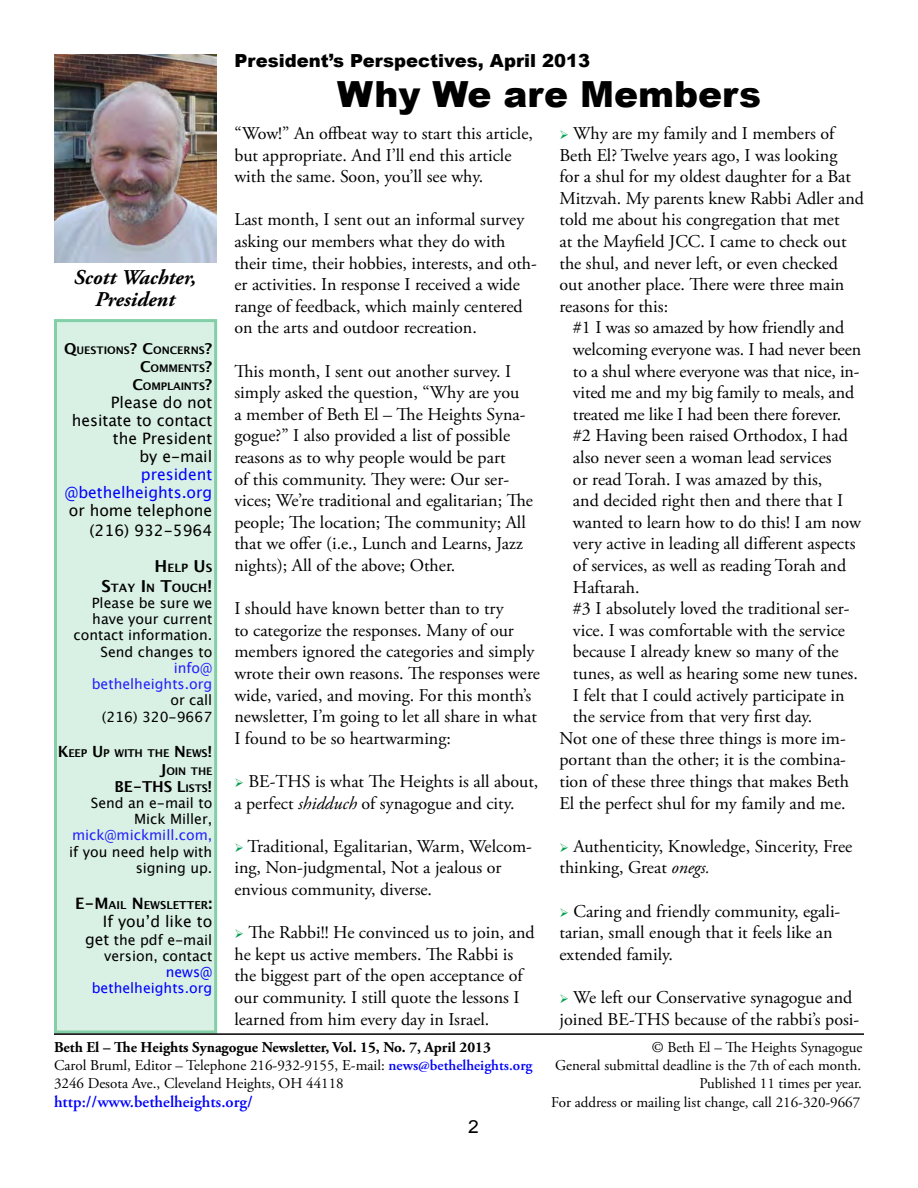
<style>
.page{position:relative;width:918px;height:1188px;background:#fff}
.page>*{position:absolute;margin:0;border:0;box-sizing:border-box;transform-origin:0 0}
.t1{font:900 36px "Arial";color:#000}
.t2{font:italic 700 21px/22.5px "Adobe Garamond Pro";color:#000;text-align:center}
.t3{font:18px/21.6px "Adobe Garamond Pro";color:#000}
.t4{font:900 18px "Arial";color:#000}
.t5{font:18px "Arial";color:#000;scale:1.07 1}
.t6{font:600 16.5px "Adobe Garamond Pro";color:#00f}
.t7{font:15.75px/18px "Lucida Grande";color:#000;text-align:right}
.t8{font:15.75px/18px "Lucida Grande";color:#00f;text-align:right}
.t9{font:700 15.15px "Lucida Grande";color:#000}
.t10{font:15px "Adobe Garamond Pro";color:#000}
.t11{font:700 15px "Adobe Garamond Pro";color:#000}
.t12{font:14.1px/16.2px "Lucida Grande";color:#000;text-align:right}
.t13{font:14.1px/16.2px "Lucida Grande";color:#2320ff;text-align:right}
.t14{font:14.1px/16.2px "Lucida Grande";color:#00f;text-align:right}
.t15{font:700 11.55px/19.8px "Lucida Grande";color:#000;text-align:right}
.t16{font:700 10.95px "Lucida Grande";color:#000}
.t17{font:700 10.8px "Lucida Grande";letter-spacing:-.015em;color:#000}
.t18{font:700 10.65px "Lucida Grande";color:#000}
.t19{font:700 10.5px/18px "Lucida Grande";letter-spacing:-.015em;color:#000;text-align:right}
.s1{font-size:15px}
.s2{font-size:16.5px}
.s3{font-size:15.45px}
.s4{font-size:15.15px}
.s5{font-size:10.65px}
.s6{font-size:15.75px}
.s7{color:#009e4d}
.s8{font-style:italic}
.s9{font-weight:600;color:#00f}
</style>
<div class="page">
<div style="left:54px;top:319px;width:163px;height:715px;background:#d9f0e4"></div>
<hr style="left:54px;top:1033px;width:810px;height:2px;background:#000">
<img style="left:54px;top:54px;width:162px;height:209px">
<p class="t2" style="left:74px;top:267px;width:124px">Scott Wachter,<br>President</p>
<p class="t19" style="left:64px;top:341px;width:150px"><span class="s1">Q</span>UESTIONS<span class="s1">? C</span>ONCERNS<span class="s1">?<br>C</span>OMMENTS<span class="s1">?<br>C</span>OMPLAINTS<span class="s1">?</span></p>
<p class="t7" style="left:72px;top:394px;width:142px">Please do not hesitate to contact the President<br>by e-mail</p>
<p class="t8" style="left:65px;top:466px;width:149px">president @bethelheights.org</p>
<p class="t7" style="left:69px;top:501px;width:145px;line-height:19.8px">or home telephone (216) 932-5964</p>
<p class="t15" style="left:101px;top:558px;width:112px"><span class="s2">H</span>ELP <span class="s2">U</span>S<br><span class="s2">S</span>TAY <span class="s2">I</span> N <span class="s2">T</span>OUCH <span class="s2">!</span></p>
<p class="t12" style="left:74px;top:595px;width:140px">Please be sure we have your current contact information.<br>Send changes to</p>
<p class="t13" style="left:92px;top:660px;width:122px">info@ bethelheights.org</p>
<p class="t12" style="left:102px;top:693px;width:112px">or call<br>(216) 320-9667</p>
<p class="t17" style="left:58px;top:745px;width:156px"><span class="s3">K</span>EEP <span class="s3">U</span> P WITH TH E <span class="s3">N</span> EWS<span class="s3">!</span></p>
<p class="t18" style="left:160px;top:762px;width:54px"><span class="s4">J</span>OIN THE</p>
<p class="t9" style="left:115px;top:774px;width:99px">BE-THS L<span class="s5">ISTS</span>!</p>
<p class="t12" style="left:91px;top:795px;width:123px">Send an e-mail to<br>Mick Miller,</p>
<p class="t13" style="left:72px;top:827px;width:142px">mick@mickmill.com,</p>
<p class="t12" style="left:69px;top:844px;width:145px">if you need help with signing up.</p>
<p class="t16" style="left:75px;top:896px;width:139px"><span class="s6">E-M</span>AIL <span class="s6">N</span> EWSLETTER<span class="s6">:</span></p>
<p class="t7" style="left:103px;top:912px;width:111px">If you’d like to</p>
<p class="t12" style="left:85px;top:932px;width:129px"><span class="s6">get</span> the pdf e-mail version, contact</p>
<p class="t14" style="left:92px;top:964px;width:122px">news@ bethelheights.org</p>
<p class="t4" style="left:234px;top:47px;width:357px">President’s Perspectives, April 2013</p>
<h1 class="t1" style="left:337px;top:68px;width:425px">Why We are Members</h1>
<p class="t3" style="left:234px;top:123px;width:300px">“Wow!” An offbeat way to start this article, but appropriate. And I’ll end this article with the same. Soon, you’ll see why.</p>
<p class="t3" style="left:234px;top:210px;width:304px">Last month, I sent out an informal survey asking our members what they do with their time, their hobbies, interests, and oth&shy;er activities. In response I received a wide range of feedback, which mainly centered on the arts and outdoor recreation.</p>
<p class="t3" style="left:234px;top:361px;width:300px">This month, I sent out another survey. I simply asked the question, “Why are you<br>a member of Beth El – The Heights Syna&shy;gogue?” I also provided a list of possible reasons as to why people would be part<br>of this community. They were: Our ser&shy;vices; We’re traditional and egalitarian; The people; The location; The community; All that we offer (i.e., Lunch and Learns, Jazz nights); All of the above; Other.</p>
<p class="t3" style="left:234px;top:598px;width:307px">I should have known better than to try<br>to categorize the responses. Many of our members ignored the categories and simply wrote their own reasons. The responses were wide, varied, and moving. For this month’s newsletter, I’m going to let all share in what I found to be so heartwarming:</p>
<p class="t3" style="left:234px;top:771px;width:306px"><span class="s7">➢</span> BE-THS is what The Heights is all about, a perfect <span class="s8">shidduch</span> of synagogue and city.</p>
<p class="t3" style="left:234px;top:836px;width:299px"><span class="s7">➢</span> Traditional, Egalitarian, Warm, Welcom&shy;ing, Non-judgmental, Not a jealous or envious community, diverse.</p>
<p class="t3" style="left:234px;top:922px;width:302px"><span class="s7">➢</span> The Rabbi!! He convinced us to join, and he kept us active members. The Rabbi is the biggest part of the open acceptance of our community. I still quote the lessons I learned from him every day in Israel.</p>
<p class="t3" style="left:559px;top:123px;width:306px"><span class="s7">➢</span> Why are my family and I members of Beth El? Twelve years ago, I was looking<br>for a shul for my oldest daughter for a Bat Mitzvah. My parents knew Rabbi Adler and told me about his congregation that met<br>at the Mayfield JCC. I came to check out the shul, and never left, or even checked out another place. There were three main reasons for this:</p>
<p class="t3" style="left:573px;top:318px;width:273px">#1 I was so amazed by how friendly and</p>
<p class="t3" style="left:573px;top:339px;width:290px">welcoming everyone was. I had never been</p>
<p class="t3" style="left:573px;top:361px;width:288px">to a shul where everyone was that nice, in-</p>
<p class="t3" style="left:573px;top:382px;width:283px">vited me and my big family to meals, and</p>
<p class="t3" style="left:573px;top:404px;width:270px">treated me like I had been there forever.</p>
<p class="t3" style="left:573px;top:426px;width:276px">#2 Having been raised Orthodox, I had</p>
<p class="t3" style="left:573px;top:447px;width:260px">also never seen a woman lead services</p>
<p class="t3" style="left:573px;top:469px;width:251px">or read Torah. I was amazed by this,</p>
<p class="t3" style="left:573px;top:490px;width:272px">and decided right then and there that I</p>
<p class="t3" style="left:573px;top:512px;width:289px">wanted to learn how to do this! I am now</p>
<p class="t3" style="left:573px;top:534px;width:284px">very active in leading all different aspects</p>
<p class="t3" style="left:573px;top:555px;width:275px">of services, as well as reading Torah and</p>
<p class="t3" style="left:573px;top:577px;width:68px">Haftarah.</p>
<p class="t3" style="left:573px;top:598px;width:278px">#3 I absolutely loved the traditional ser-</p>
<p class="t3" style="left:573px;top:620px;width:274px">vice. I was comfortable with the service</p>
<p class="t3" style="left:573px;top:642px;width:267px">because I already knew so many of the</p>
<p class="t3" style="left:573px;top:663px;width:286px">tunes, as well as hearing some new tunes.</p>
<p class="t3" style="left:573px;top:685px;width:273px">I felt that I could actively participate in</p>
<p class="t3" style="left:573px;top:706px;width:241px">the service from that very first day.</p>
<p class="t3" style="left:559px;top:728px;width:288px">Not one of these three things is more im-</p>
<p class="t3" style="left:559px;top:750px;width:288px">portant than the other; it is the combina-</p>
<p class="t3" style="left:559px;top:771px;width:291px">tion of these three things that makes Beth</p>
<p class="t3" style="left:559px;top:793px;width:288px">El the perfect shul for my family and me.</p>
<p class="t3" style="left:559px;top:836px;width:294px"><span class="s7">➢</span> Authenticity, Knowledge, Sincerity, Free thinking, Great <span class="s8">onegs.</span></p>
<p class="t3" style="left:559px;top:901px;width:282px"><span class="s7">➢</span> Caring and friendly community, egali&shy;tarian, small enough that it feels like an extended family.</p>
<p class="t3" style="left:559px;top:987px;width:301px"><span class="s7">➢</span> We left our Conservative synagogue and joined BE-THS because of the rabbi’s posi-</p>
<p class="t11" style="left:54px;top:1038px;width:438px">Beth El – The Heights Synagogue Newsletter, Vol. 15, No. 7, April 2013</p>
<p class="t10" style="left:652px;top:1038px;width:212px">© Beth El – The Heights Synagogue</p>
<p class="t10" style="left:54px;top:1056px;width:480px">Carol Bruml, Editor – Telephone 216-932-9155, E-mail: <span class="s9">news@bethelheights.org</span></p>
<p class="t10" style="left:555px;top:1056px;width:308px">General submittal deadline is the 7th of each month.</p>
<p class="t10" style="left:54px;top:1074px;width:291px">3246 Desota Ave., Cleveland Heights, OH 44118</p>
<p class="t10" style="left:699px;top:1074px;width:164px">Published 11 times per year.</p>
<p class="t6" style="left:54px;top:1093px;width:200px">http://www.bethelheights.org/</p>
<p class="t10" style="left:551px;top:1094px;width:311px">For address or mailing list change, call 216-320-9667</p>
<p class="t5" style="left:468px;top:1115px;width:12px">2</p>
</div>
